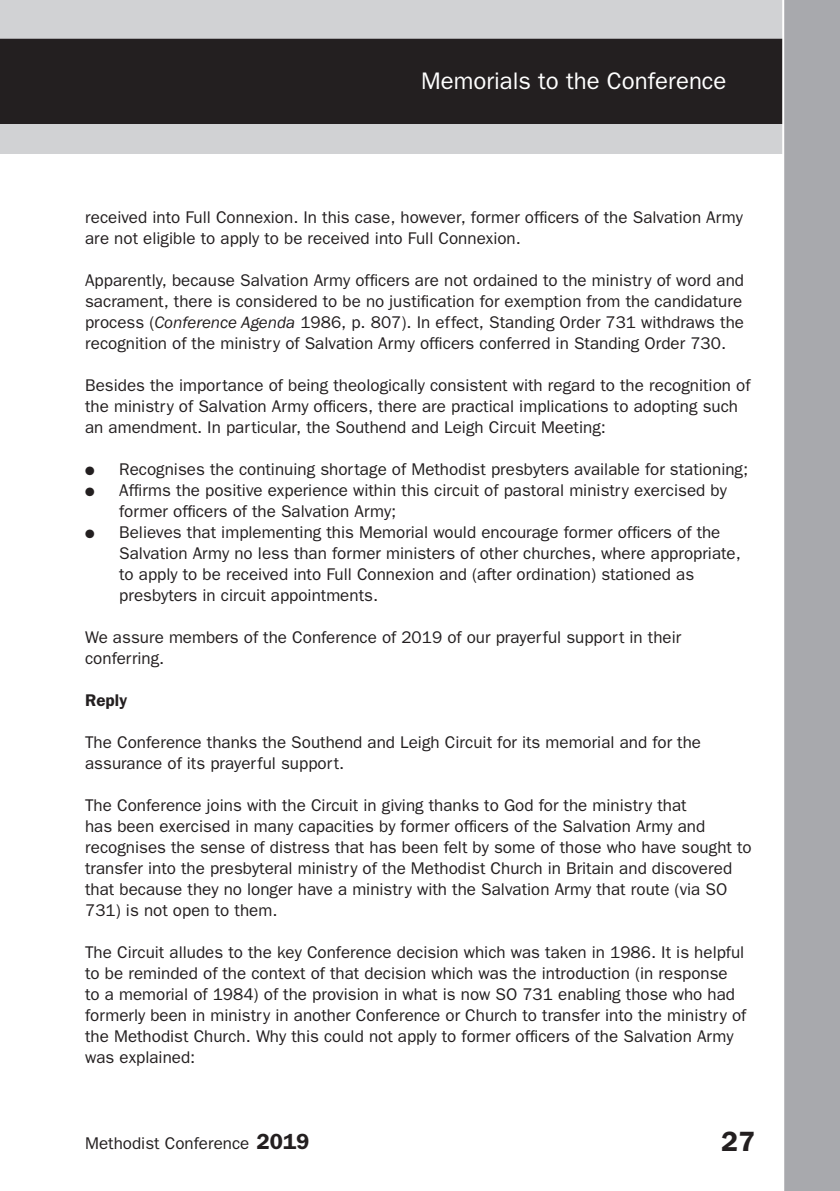
<style>
.page{position:relative;width:840px;height:1191px;background:#fff}
.page>*{position:absolute;margin:0;border:0;box-sizing:border-box;transform-origin:0 0}
.t1{font:600 28px "Franklin Gothic";color:#231f20}
.t2{font:24px "Franklin Gothic";color:#fff}
.t3{font:17px/21px "Franklin Gothic";color:#231f20}
.t4{font:600 17px "Franklin Gothic";color:#231f20}
.s1{font-style:italic}
.s2{font-weight:600;font-size:22px}
</style>
<div class="page">
<div style="left:0;top:0;width:839px;height:154px;background:#d1d2d4"></div>
<div style="left:0;top:39px;width:781px;height:85px;background:#231f20"></div>
<div style="left:781px;top:0;width:58px;height:1191px;background:#a8a9ad"></div>
<h2 class="t2" style="left:421px;top:67px;width:307px">Memorials to the Conference</h2>
<p class="t3" style="left:85px;top:206px;width:659px">received into Full Connexion. In this case, however, former officers of the Salvation Army are not eligible to apply to be received into Full Connexion.</p>
<p class="t3" style="left:85px;top:269px;width:660px;text-align:justify">Apparently, because Salvation Army officers are not ordained to the ministry of word and sacrament, there is considered to be no justification for exemption from the candidature process (<span class="s1">Conference Agenda</span> 1986, p. 807). In effect, Standing Order 731 withdraws the recognition of the ministry of Salvation Army officers conferred in Standing Order 730.</p>
<p class="t3" style="left:85px;top:374px;width:666px">Besides the importance of being theologically consistent with regard to the recognition of the ministry of Salvation Army officers, there are practical implications to adopting such an amendment. In particular, the Southend and Leigh Circuit Meeting:</p>
<p class="t3" style="left:85px;top:458px;width:664px">● Recognises the continuing shortage of Methodist presbyters available for stationing;</p>
<p class="t3" style="left:119px;top:479px;width:608px;text-indent:-34px">● Affirms the positive experience within this circuit of pastoral ministry exercised by former officers of the Salvation Army;</p>
<p class="t3" style="left:119px;top:521px;width:623px;text-indent:-34px">● Believes that implementing this Memorial would encourage former officers of the Salvation Army no less than former ministers of other churches, where appropriate, to apply to be received into Full Connexion and (after ordination) stationed as presbyters in circuit appointments.</p>
<p class="t3" style="left:85px;top:626px;width:597px">We assure members of the Conference of 2019 of our prayerful support in their conferring.</p>
<p class="t4" style="left:85px;top:690px;width:44px">Reply</p>
<p class="t3" style="left:85px;top:731px;width:617px">The Conference thanks the Southend and Leigh Circuit for its memorial and for the assurance of its prayerful support.</p>
<p class="t3" style="left:85px;top:794px;width:667px">The Conference joins with the Circuit in giving thanks to God for the ministry that<br>has been exercised in many capacities by former officers of the Salvation Army and recognises the sense of distress that has been felt by some of those who have sought to transfer into the presbyteral ministry of the Methodist Church in Britain and discovered that because they no longer have a ministry with the Salvation Army that route (via SO 731) is not open to them.</p>
<p class="t3" style="left:85px;top:941px;width:662px">The Circuit alludes to the key Conference decision which was taken in 1986. It is helpful to be reminded of the context of that decision which was the introduction (in response to a memorial of 1984) of the provision in what is now SO 731 enabling those who had formerly been in ministry in another Conference or Church to transfer into the ministry of the Methodist Church. Why this could not apply to former officers of the Salvation Army was explained:</p>
<p class="t3" style="left:85px;top:1132px;width:226px">Methodist Conference <span class="s2">2019</span></p>
<h1 class="t1" style="left:720px;top:1125px;width:35px">27</h1>
</div>
